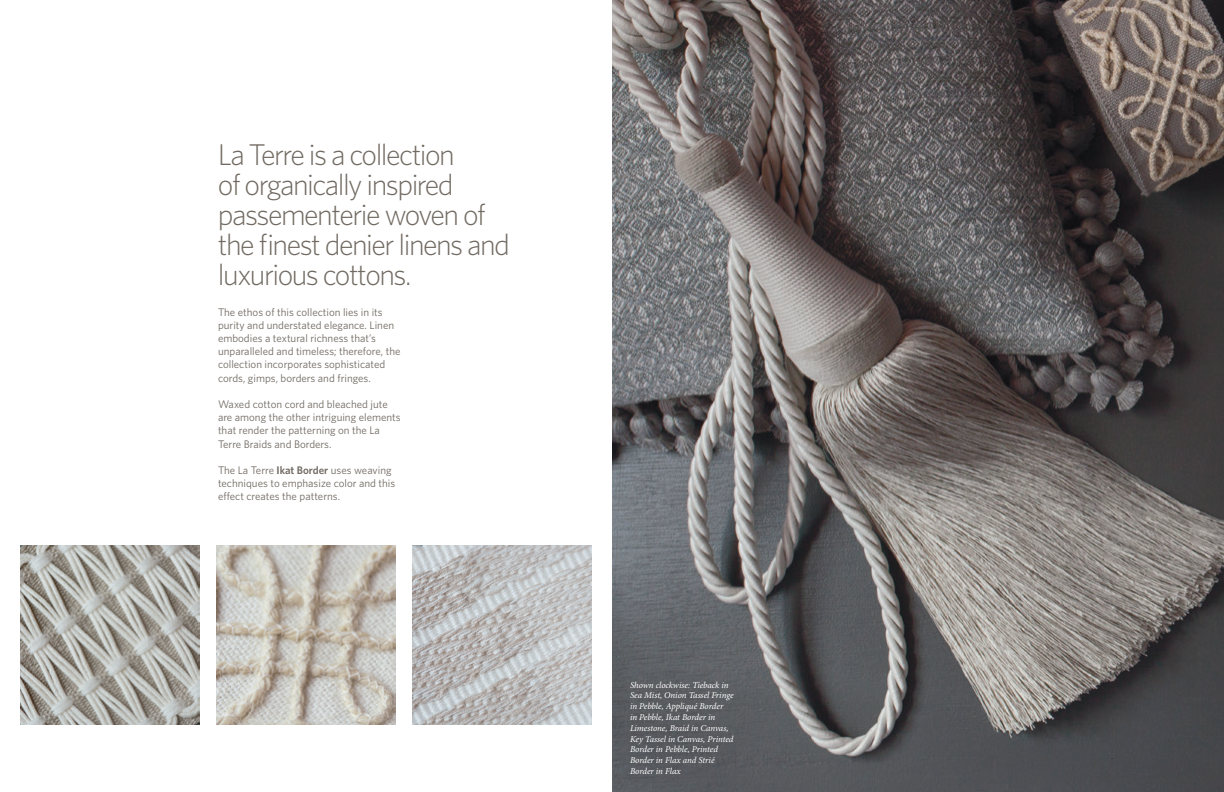
<style>
.page{position:relative;width:1224px;height:792px;background:#fff}
.page>*{position:absolute;margin:0;border:0;box-sizing:border-box;transform-origin:0 0}
.t1{font:300 30px/30px "Whitney";letter-spacing:-.05em;color:#716a62}
.t2{font:11px/13.2px "Whitney";color:#716a62}
.t3{font:italic 9px/10.8px "Minion Pro";letter-spacing:-.01em;color:#fff}
.s1{font-weight:600}
</style>
<div class="page">
<img style="left:20px;top:546px;width:180px;height:179px">
<img style="left:216px;top:546px;width:179px;height:179px">
<img style="left:412px;top:546px;width:180px;height:179px">
<img style="left:612px;top:0;width:612px;height:792px">
<p class="t1" style="left:218px;top:139px;width:293px">La Terre is a collection<br>of organically inspired passementerie woven of the finest denier linens and luxurious cottons.</p>
<p class="t2" style="left:218px;top:305px;width:184px">The ethos of this collection lies in its purity and understated elegance. Linen embodies a textural richness that’s unparalleled and timeless; therefore, the collection incorporates sophisticated cords, gimps, borders and fringes.</p>
<p class="t2" style="left:218px;top:397px;width:184px">Waxed cotton cord and bleached jute are among the other intriguing elements that render the patterning on the La Terre Braids and Borders.</p>
<p class="t2" style="left:218px;top:463px;width:179px">The La Terre <span class="s1">Ikat Border</span> uses weaving techniques to emphasize color and this effect creates the patterns.</p>
<p class="t3" style="left:630px;top:679px;width:105px">Shown clockwise: Tieback in<br>Sea Mist, Onion Tassel Fringe in Pebble, Appliqué Border<br>in Pebble, Ikat Border in<br>Limestone, Braid in Canvas,<br>Key Tassel in Canvas, Printed<br>Border in Pebble, Printed<br>Border in Flax and Strié<br>Border in Flax</p>
</div>
